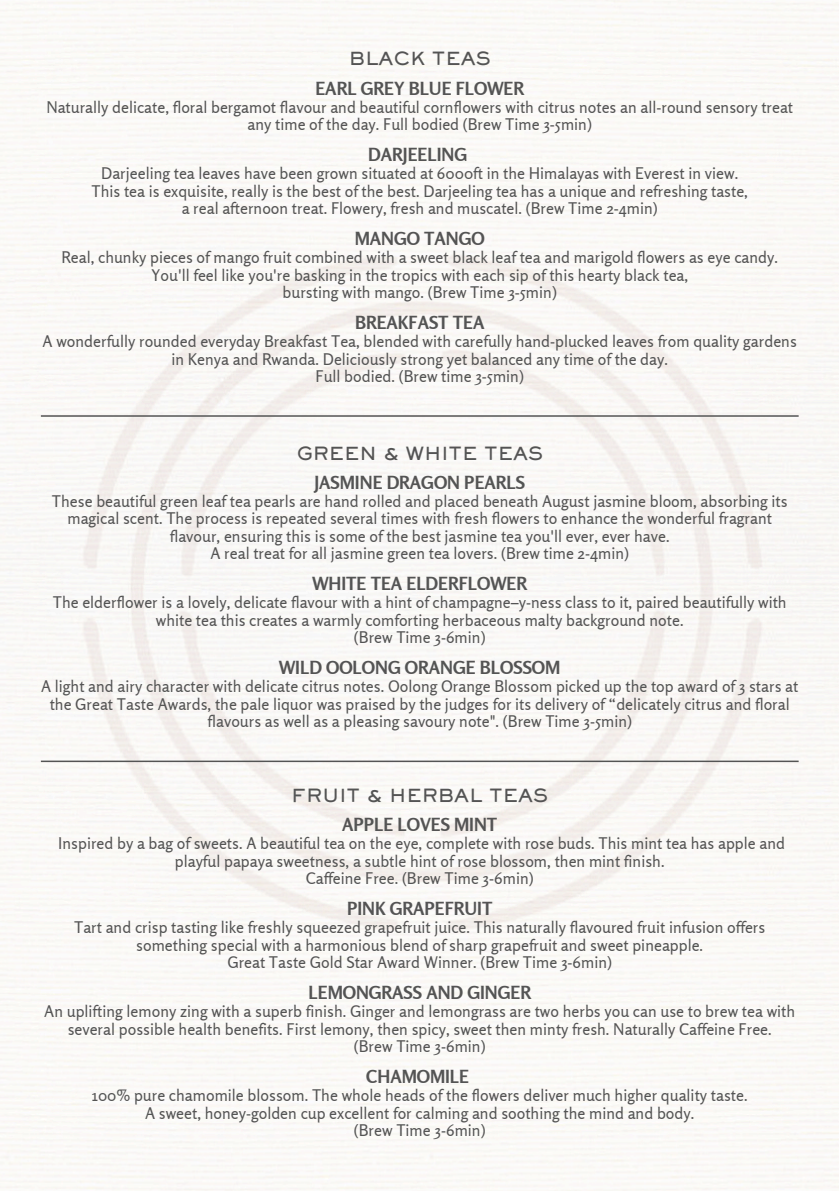
<style>
.page{position:relative;width:839px;height:1191px;background:#fff}
.page>*{position:absolute;margin:0;border:0;box-sizing:border-box;transform-origin:0 0}
.t1{font:700 18px "Rosario";color:#545454}
.t2{font:800 18px "Sackers Gothic Std";color:#545454}
.t3{font:16px/17.4px "Rosario";color:#545454;text-align:center}
</style>
<div class="page">
<hr style="left:41px;top:415px;width:757px;height:2px;background:#545454">
<hr style="left:41px;top:761px;width:757px;height:1px;background:#545454">
<h1 class="t2" style="left:349px;top:52px;width:143px">BLACK TEAS</h1>
<p class="t1" style="left:315px;top:77px;width:210px">EARL GREY BLUE FLOWER</p>
<p class="t3" style="left:46px;top:98px;width:748px">Naturally delicate, floral bergamot flavour and beautiful cornflowers with citrus notes an all-round sensory treat any time of the day. Full bodied (Brew Time 3-5min)</p>
<p class="t1" style="left:368px;top:144px;width:100px">DARJEELING</p>
<p class="t3" style="left:101px;top:165px;width:638px">Darjeeling tea leaves have been grown situated at 6000ft in the Himalayas with Everest in view.</p>
<p class="t3" style="left:91px;top:182px;width:658px">This tea is exquisite, really is the best of the best. Darjeeling tea has a unique and refreshing taste,</p>
<p class="t3" style="left:182px;top:199px;width:477px">a real afternoon treat. Flowery, fresh and muscatel. (Brew Time 2-4min)</p>
<p class="t1" style="left:355px;top:228px;width:132px">MANGO TANGO</p>
<p class="t3" style="left:61px;top:249px;width:718px">Real, chunky pieces of mango fruit combined with a sweet black leaf tea and marigold flowers as eye candy.<br>You'll feel like you're basking in the tropics with each sip of this hearty black tea,</p>
<p class="t3" style="left:282px;top:283px;width:276px">bursting with mango. (Brew Time 3-5min)</p>
<p class="t1" style="left:355px;top:312px;width:131px">BREAKFAST TEA</p>
<p class="t3" style="left:43px;top:333px;width:755px">A wonderfully rounded everyday Breakfast Tea, blended with carefully hand-plucked leaves from quality gardens in Kenya and Rwanda. Deliciously strong yet balanced any time of the day.</p>
<p class="t3" style="left:315px;top:367px;width:210px">Full bodied. (Brew time 3-5min)</p>
<p class="t2" style="left:296px;top:446px;width:248px">GREEN &amp; WHITE TEAS</p>
<p class="t1" style="left:314px;top:471px;width:212px">JASMINE DRAGON PEARLS</p>
<p class="t3" style="left:52px;top:492px;width:737px">These beautiful green leaf tea pearls are hand rolled and placed beneath August jasmine bloom, absorbing its magical scent. The process is repeated several times with fresh flowers to enhance the wonderful fragrant flavour, ensuring this is some of the best jasmine tea you'll ever, ever have.<br>A real treat for all jasmine green tea lovers. (Brew time 2-4min)</p>
<p class="t1" style="left:312px;top:573px;width:216px">WHITE TEA ELDERFLOWER</p>
<p class="t3" style="left:53px;top:594px;width:735px">The elderflower is a lovely, delicate flavour with a hint of champagne–y-ness class to it, paired beautifully with white tea this creates a warmly comforting herbaceous malty background note.<br>(Brew Time 3-6min)</p>
<p class="t1" style="left:279px;top:657px;width:283px">WILD OOLONG ORANGE BLOSSOM</p>
<p class="t3" style="left:41px;top:678px;width:758px">A light and airy character with delicate citrus notes. Oolong Orange Blossom picked up the top award of 3 stars at the Great Taste Awards, the pale liquor was praised by the judges for its delivery of “delicately citrus and floral flavours as well as a pleasing savoury note". (Brew Time 3-5min)</p>
<h1 class="t2" style="left:291px;top:788px;width:258px">FRUIT &amp; HERBAL TEAS</h1>
<p class="t1" style="left:342px;top:814px;width:157px">APPLE LOVES MINT</p>
<p class="t3" style="left:58px;top:835px;width:728px">Inspired by a bag of sweets. A beautiful tea on the eye, complete with rose buds. This mint tea has apple and playful papaya sweetness, a subtle hint of rose blossom, then mint finish.</p>
<p class="t3" style="left:306px;top:869px;width:229px">Caffeine Free. (Brew Time 3-6min)</p>
<p class="t1" style="left:347px;top:898px;width:147px">PINK GRAPEFRUIT</p>
<p class="t3" style="left:74px;top:919px;width:692px">Tart and crisp tasting like freshly squeezed grapefruit juice. This naturally flavoured fruit infusion offers something special with a harmonious blend of sharp grapefruit and sweet pineapple.</p>
<p class="t3" style="left:227px;top:953px;width:386px">Great Taste Gold Star Award Winner. (Brew Time 3-6min)</p>
<p class="t1" style="left:308px;top:982px;width:224px">LEMONGRASS AND GINGER</p>
<p class="t3" style="left:44px;top:1003px;width:752px">An uplifting lemony zing with a superb finish. Ginger and lemongrass are two herbs you can use to brew tea with several possible health benefits. First lemony, then spicy, sweet then minty fresh. Naturally Caffeine Free.</p>
<p class="t3" style="left:354px;top:1037px;width:133px">(Brew Time 3-6min)</p>
<p class="t1" style="left:366px;top:1066px;width:104px">CHAMOMILE</p>
<p class="t3" style="left:92px;top:1087px;width:657px">100% pure chamomile blossom. The whole heads of the flowers deliver much higher quality taste.</p>
<p class="t3" style="left:145px;top:1104px;width:550px">A sweet, honey-golden cup excellent for calming and soothing the mind and body.</p>
<p class="t3" style="left:354px;top:1121px;width:133px">(Brew Time 3-6min)</p>
</div>
